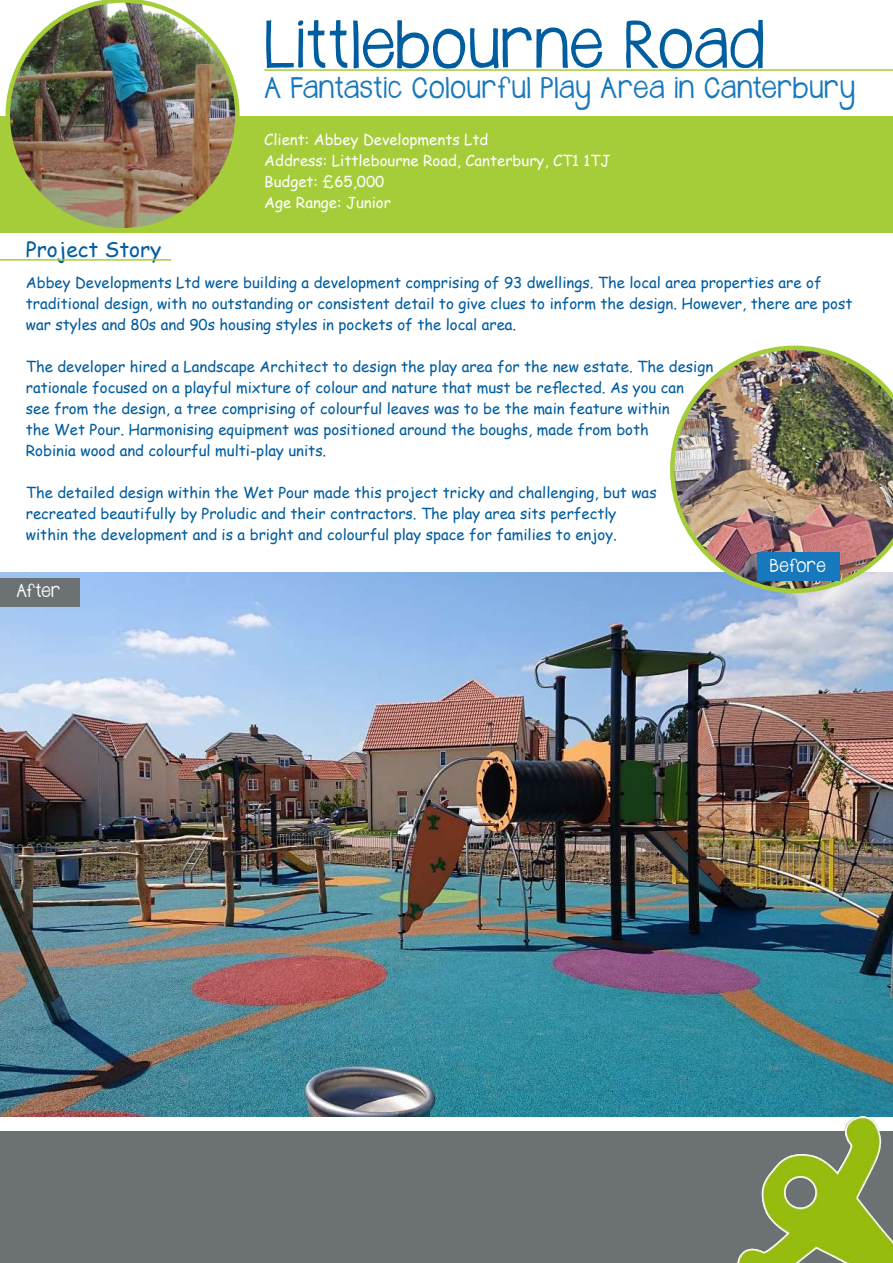
<style>
.page{position:relative;width:893px;height:1263px;background:#fff}
.page>*{position:absolute;margin:0;border:0;box-sizing:border-box;transform-origin:0 0}
.t1{font:54px "Janda Safeand Sound Solid";color:#005da0}
.t2{font:24px "Janda Safeand Sound Solid";letter-spacing:.025em;color:#1778bc}
.t3{font:21px "Comic Sans MS";color:#005da0}
.t4{font:15px/21px "Comic Sans MS";color:#005da0}
.t5{font:15px/21px "Comic Sans MS";color:#fff}
.t6{font:15px "Janda Safeand Sound Solid";letter-spacing:.02em;color:#fff}
</style>
<div class="page">
<div style="left:0;top:1132px;width:893px;height:131px;background:#6c7173"></div>
<div style="left:0;top:116px;width:893px;height:117px;background:#a5cd39"></div>
<hr style="left:264px;top:69px;width:629px;height:2px;background:#a5cd39">
<img style="left:0;top:572px;width:893px;height:545px">
<img style="left:6px;top:0;width:234px;height:228px">
<img style="left:670px;top:346px;width:223px;height:247px">
<div style="left:757px;top:552px;width:82px;height:29px;background:#1778bc"></div>
<hr style="left:0;top:259px;width:171px;height:2px;background:#a5cd39">
<div style="left:0;top:578px;width:80px;height:29px;background:#6c7173"></div>
<img style="left:737px;top:1117px;width:156px;height:146px">
<h1 class="t1" style="left:264px;top:7px;width:502px">Littlebourne Road</h1>
<h2 class="t2" style="left:264px;top:71px;width:592px">A Fantastic Colourful Play Area in Canterbury</h2>
<h3 class="t3" style="left:26px;top:233px;width:137px">Project Story</h3>
<p class="t5" style="left:264px;top:129px;width:348px">Client: Abbey Developments Ltd<br>Address: Littlebourne Road, Canterbury, CT1 1TJ<br>Budget: £65,000<br>Age Range: Junior</p>
<p class="t4" style="left:26px;top:271px;width:828px">Abbey Developments Ltd were building a development comprising of 93 dwellings. The local area properties are of traditional design, with no outstanding or consistent detail to give clues to inform the design. However, there are post war styles and 80s and 90s housing styles in pockets of the local area.</p>
<p class="t4" style="left:26px;top:355px;width:689px">The developer hired a Landscape Architect to design the play area for the new estate. The design rationale focused on a playful mixture of colour and nature that must be reflected. As you can<br>see from the design, a tree comprising of colourful leaves was to be the main feature within<br>the Wet Pour. Harmonising equipment was positioned around the boughs, made from both<br>Robinia wood and colourful multi-play units.</p>
<p class="t4" style="left:26px;top:481px;width:632px">The detailed design within the Wet Pour made this project tricky and challenging, but was recreated beautifully by Proludic and their contractors. The play area sits perfectly within the development and is a bright and colourful play space for families to enjoy.</p>
<p class="t6" style="left:17px;top:580px;width:45px">After</p>
<p class="t6" style="left:770px;top:555px;width:57px">Before</p>
</div>
